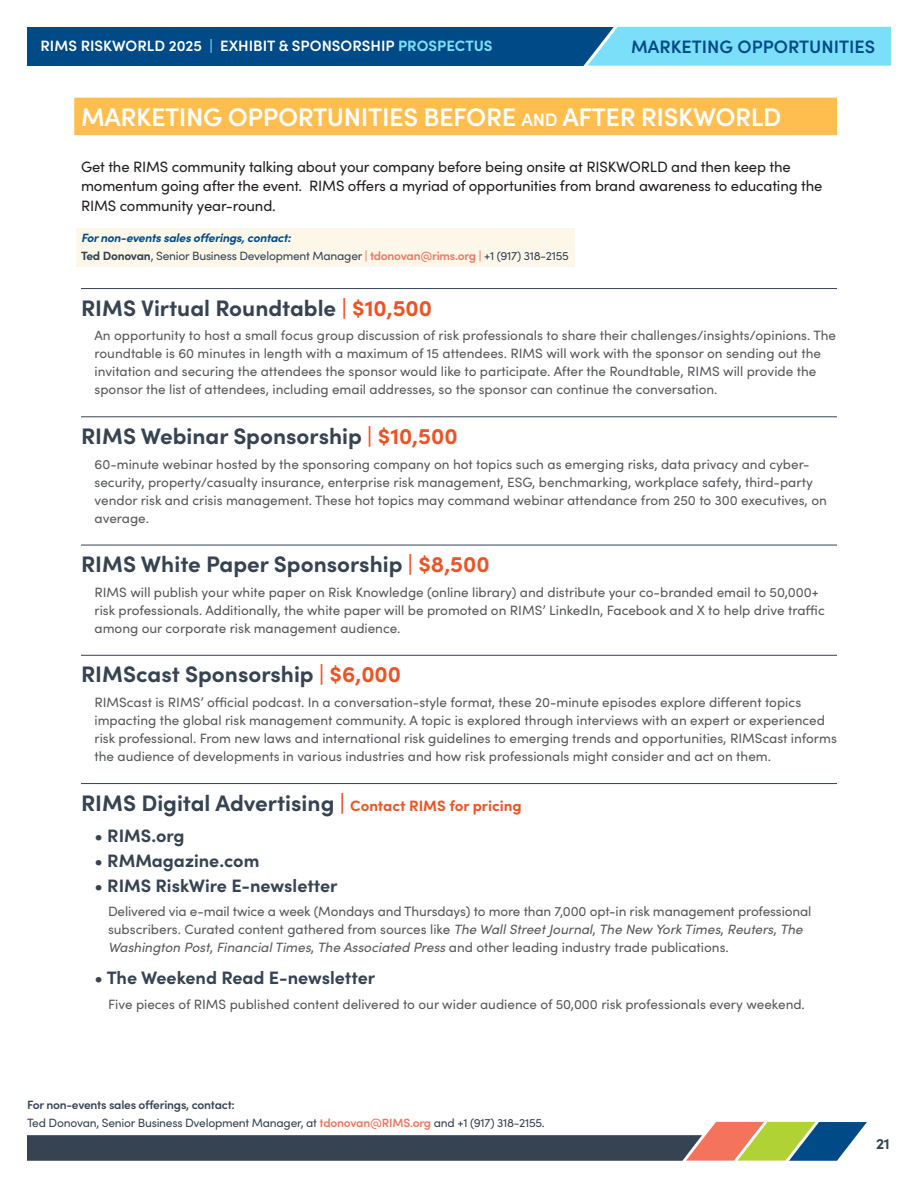
<style>
.page{position:relative;width:918px;height:1188px;background:#fff}
.page>*{position:absolute;margin:0;border:0;box-sizing:border-box;transform-origin:0 0}
.t1{font:600 25.5px "Sofia Pro";letter-spacing:-.015em;color:#fff}
.t2{font:700 22.5px "Sofia Pro";color:#364353}
.t3{font:700 18px "Sofia Pro";color:#364353}
.t4{font:600 18px "Sofia Pro";color:#004b87}
.t5{font:15px/19.5px "Sofia Pro";letter-spacing:-.01em;color:#231f20}
.t6{font:600 15px "Sofia Pro";color:#fff}
.t7{font:700 15px "Sofia Pro";color:#364353}
.t8{font:13.5px/18px "Sofia Pro";color:#57585a}
.t9{font:12px/18px "Sofia Pro";letter-spacing:-.02em;color:#364353}
.t10{font:italic 700 12px "Sofia Pro";letter-spacing:-.02em;color:#004b87}
.s1{color:#7bdff9}
.s2{font-weight:700;color:#7bdff9}
.s3{font-size:18px}
.s4{font-weight:700}
.s5{font-weight:700;color:#f3735d}
.s6{font-weight:600;color:#f3735d}
.s7{color:#f05224}
.s8{font-size:15px;color:#f05224}
.s9{font-style:italic}
.s10{font-weight:600}
</style>
<div class="page">
<div style="left:27px;top:27px;width:864px;height:39px;background:#004b87"></div>
<svg style="left:27px;top:1122px;width:840px;height:39px"></svg>
<svg style="left:583px;top:26px;width:308px;height:40px"></svg>
<div style="left:76px;top:228px;width:499px;height:39px;background:#fdf7e9"></div>
<hr style="left:81px;top:288px;width:756px;height:1px;background:#364353">
<hr style="left:81px;top:417px;width:756px;height:1px;background:#364353">
<hr style="left:81px;top:545px;width:756px;height:1px;background:#364353">
<hr style="left:81px;top:655px;width:756px;height:1px;background:#364353">
<hr style="left:81px;top:783px;width:756px;height:1px;background:#364353">
<div style="left:74px;top:98px;width:763px;height:37px;background:#ffbe4e"></div>
<p class="t6" style="left:40px;top:35px;width:454px">RIMS RISKWORLD 2025 <span class="s1">|</span> EXHIBIT &amp; SPONSORSHIP <span class="s2">PROSPECTUS</span></p>
<h3 class="t4" style="left:631px;top:33px;width:246px">MARKETING OPPORTUNITIES</h3>
<p class="t1" style="left:81px;top:98px;width:702px">MARKETING OPPORTUNITIES BEFORE <span class="s3">AND</span> AFTER RISKWORLD</p>
<p class="t5" style="left:81px;top:156px;width:743px">Get the RIMS community talking about your company before being onsite at RISKWORLD and then keep the momentum going after the event. RIMS offers a myriad of opportunities from brand awareness to educating the<br>RIMS community year-round.</p>
<p class="t10" style="left:81px;top:229px;width:211px">For non-events sales offerings, contact:</p>
<p class="t9" style="left:81px;top:246px;width:489px"><span class="s4">Ted Donovan</span>, Senior Business Development Manager <span class="s5">|</span> <span class="s6">tdonovan@rims.org</span> <span class="s5">|</span> +1 (917) 318-2155</p>
<p class="t2" style="left:81px;top:291px;width:353px">RIMS Virtual Roundtable <span class="s7">| $10,500</span></p>
<p class="t8" style="left:94px;top:326px;width:743px">An opportunity to host a small focus group discussion of risk professionals to share their challenges/insights/opinions. The roundtable is 60 minutes in length with a maximum of 15 attendees. RIMS will work with the sponsor on sending out the invitation and securing the attendees the sponsor would like to participate. After the Roundtable, RIMS will provide the sponsor the list of attendees, including email addresses, so the sponsor can continue the conversation.</p>
<p class="t2" style="left:81px;top:419px;width:378px">RIMS Webinar Sponsorship <span class="s7">| $10,500</span></p>
<p class="t8" style="left:94px;top:454px;width:734px">60-minute webinar hosted by the sponsoring company on hot topics such as emerging risks, data privacy and cyber&shy;security, property/casualty insurance, enterprise risk management, ESG, benchmarking, workplace safety, third-party vendor risk and crisis management. These hot topics may command webinar attendance from 250 to 300 executives, on average.</p>
<p class="t2" style="left:81px;top:547px;width:410px">RIMS White Paper Sponsorship <span class="s7">| $8,500</span></p>
<p class="t8" style="left:94px;top:583px;width:732px">RIMS will publish your white paper on Risk Knowledge (online library) and distribute your co-branded email to 50,000+ risk professionals. Additionally, the white paper will be promoted on RIMS’ LinkedIn, Facebook and X to help drive traffic among our corporate risk management audience.</p>
<p class="t2" style="left:81px;top:657px;width:322px">RIMScast Sponsorship <span class="s7">| $6,000</span></p>
<p class="t8" style="left:94px;top:693px;width:744px">RIMScast is RIMS’ official podcast. In a conversation-style format, these 20-minute episodes explore different topics impacting the global risk management community. A topic is explored through interviews with an expert or experienced risk professional. From new laws and international risk guidelines to emerging trends and opportunities, RIMScast informs the audience of developments in various industries and how risk professionals might consider and act on them.</p>
<p class="t2" style="left:81px;top:786px;width:442px">RIMS Digital Advertising <span class="s7">|</span> <span class="s8">Contact RIMS for pricing</span></p>
<p class="t3" style="left:94px;top:822px;width:92px">• RIMS.org</p>
<p class="t3" style="left:94px;top:847px;width:166px">• RMMagazine.com</p>
<p class="t3" style="left:94px;top:872px;width:245px">• RIMS RiskWire E-newsletter</p>
<p class="t8" style="left:108px;top:902px;width:705px">Delivered via e-mail twice a week (Mondays and Thursdays) to more than 7,000 opt-in risk management professional subscribers. Curated content gathered from sources like <span class="s9">The Wall Street Journal</span>, <span class="s9">The New York Times</span>, <span class="s9">Reuters</span>, <span class="s9">The<br>Washington Post</span>, <span class="s9">Financial Times</span>, <span class="s9">The Associated Press</span> and other leading industry trade publications.</p>
<p class="t3" style="left:94px;top:964px;width:282px">• The Weekend Read E-newsletter</p>
<p class="t8" style="left:108px;top:994px;width:698px">Five pieces of RIMS published content delivered to our wider audience of 50,000 risk professionals every weekend.</p>
<p class="t9" style="left:27px;top:1096px;width:519px"><span class="s10">For non-events sales offerings, contact:<br></span>Ted Donovan, Senior Business Dvelopment Manager, at <span class="s6">tdonovan@RIMS.org</span> and +1 (917) 318-2155.</p>
<p class="t7" style="left:876px;top:1132px;width:15px">21</p>
</div>
